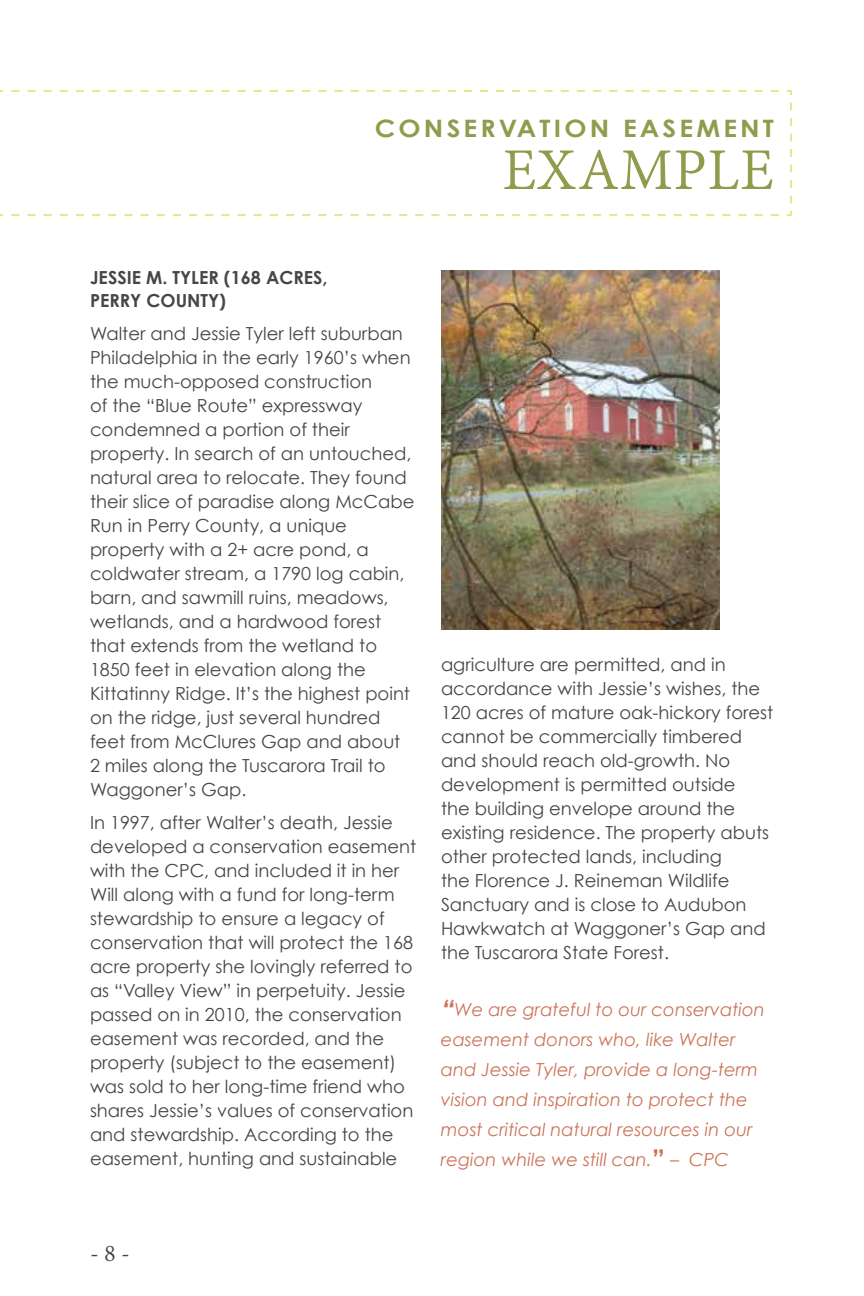
<style>
.page{position:relative;width:864px;height:1296px;background:#fff}
.page>*{position:absolute;margin:0;border:0;box-sizing:border-box;transform-origin:0 0}
.t1{font:64px "Adobe Devanagari";letter-spacing:.01em;color:#919b4b}
.t2{font:26px "Adobe Devanagari";color:#464547}
.t3{font:700 24px "Century Gothic";letter-spacing:.12em;color:#919b4b;scale:1.1 1}
.t4{font:18px/24px "Century Gothic";color:#464547}
.t5{font:italic 18px/30px "Century Gothic";color:#cc7458}
.t6{font:700 18px/24px "Century Gothic";color:#464547}
.s1{font-weight:700;font-size:28px}
.s2{font-weight:700;font-style:normal;font-size:28px}
</style>
<div class="page">
<svg style="left:0;top:90px;width:792px;height:126px"></svg>
<img style="left:441px;top:270px;width:279px;height:360px">
<hr style="left:863px;top:1016px;width:1px;height:153px;background:#91a93e">
<h3 class="t3" style="left:375px;top:113px;width:364px">CONSERVATION EASEMENT</h3>
<h1 class="t1" style="left:503px;top:134px;width:273px">EXAMPLE</h1>
<p class="t6" style="left:90px;top:265px;width:239px">JESSIE M. TYLER (168 ACRES,<br>PERRY COUNTY)</p>
<p class="t4" style="left:90px;top:322px;width:326px">Walter and Jessie Tyler left suburban<br>Philadelphia in the early 1960’s when the much-opposed construction<br>of the “Blue Route” expressway condemned a portion of their property. In search of an untouched, natural area to relocate. They found their slice of paradise along McCabe<br>Run in Perry County, a unique property with a 2+ acre pond, a coldwater stream, a 1790 log cabin, barn, and sawmill ruins, meadows, wetlands, and a hardwood forest that extends from the wetland to<br>1850 feet in elevation along the<br>Kittatinny Ridge. It’s the highest point on the ridge, just several hundred feet from McClures Gap and about<br>2 miles along the Tuscarora Trail to<br>Waggoner’s Gap.</p>
<p class="t4" style="left:90px;top:811px;width:328px">In 1997, after Walter’s death, Jessie developed a conservation easement with the CPC, and included it in her Will along with a fund for long-term stewardship to ensure a legacy of conservation that will protect the 168 acre property she lovingly referred to as “Valley View” in perpetuity. Jessie passed on in 2010, the conservation easement was recorded, and the property (subject to the easement) was sold to her long-time friend who shares Jessie’s values of conservation and stewardship. According to the easement, hunting and sustainable</p>
<p class="t4" style="left:441px;top:653px;width:334px">agriculture are permitted, and in accordance with Jessie’s wishes, the 120 acres of mature oak-hickory forest cannot be commercially timbered and should reach old-growth. No development is permitted outside<br>the building envelope around the existing residence. The property abuts other protected lands, including<br>the Florence J. Reineman Wildlife Sanctuary and is close to Audubon Hawkwatch at Waggoner’s Gap and the Tuscarora State Forest.</p>
<p class="t5" style="left:441px;top:994px;width:325px"><span class="s1">“</span>We are grateful to our conservation easement donors who, like Walter and Jessie Tyler, provide a long-term vision and inspiration to protect the most critical natural resources in our region while we still can.<span class="s2">”</span> – CPC</p>
<h2 class="t2" style="left:90px;top:1238px;width:41px">- 8 -</h2>
</div>
